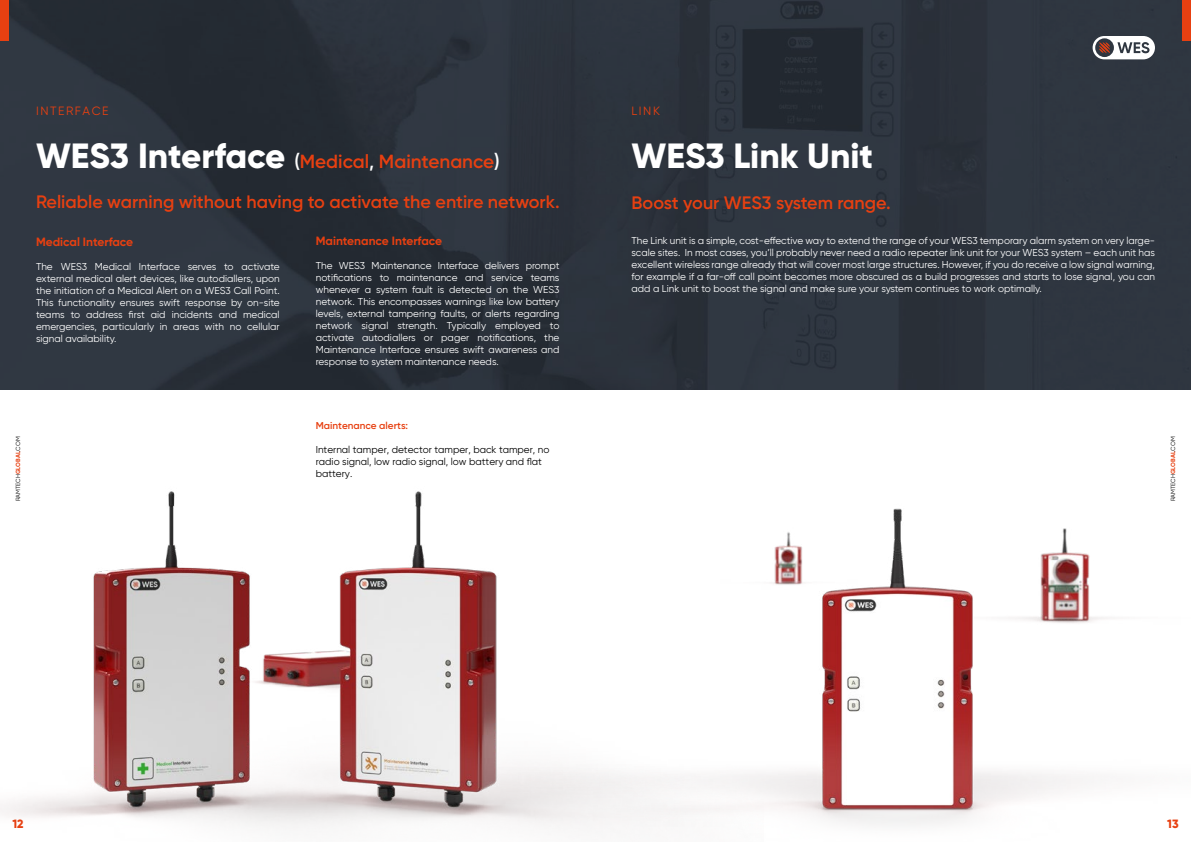
<style>
.page{position:relative;width:1191px;height:842px;background:#fff}
.page>*{position:absolute;margin:0;border:0;box-sizing:border-box;transform-origin:0 0}
.t1{font:800 35px "Gilroy";color:#fff}
.t2{font:600 19px "Gilroy";color:#e74011}
.t3{font:600 18px "Gilroy";color:#e74011}
.t4{font:700 12px "Gilroy";color:#e74011}
.t5{font:12px "Gilroy";letter-spacing:.13em;color:#e74011}
.t6{font:800 12px "Gilroy";color:#e74011}
.t7{font:10px/12px "Gilroy";color:#fff;text-align:justify}
.t8{font:10px/12px "Gilroy";color:#000}
.t9{font:600 10px "Gilroy";color:#e74011}
.t10{font:6px "Gilroy";color:#000}
.s1{font-weight:800;font-size:35px;color:#fff}
.s2{color:#fff}
.s3{font-weight:700;color:#e74011}
</style>
<div class="page">
<img style="left:0;top:0;width:595px;height:390px">
<div style="left:0;top:0;width:9px;height:40px;background:#e74011"></div>
<img style="left:763px;top:508px;width:345px;height:317px">
<img style="left:0;top:491px;width:763px;height:337px">
<div style="left:595px;top:0;width:596px;height:390px;background:#323a45"></div>
<div style="left:1182px;top:0;width:9px;height:40px;background:#e74011"></div>
<svg style="left:1092px;top:36px;width:63px;height:23px"></svg>
<p class="t5" style="left:36px;top:104px;width:74px">INTERFACE</p>
<h2 class="t2" style="left:36px;top:150px;width:465px"><span class="s1">WES3 Interface</span> <span class="s2">(</span>Medical<span class="s2">,</span> Maintenance<span class="s2">)</span></h2>
<h3 class="t3" style="left:36px;top:190px;width:525px">Reliable warning without having to activate the entire network.</h3>
<p class="t4" style="left:316px;top:234px;width:128px">Maintenance Interface</p>
<p class="t7" style="left:316px;top:260px;width:245px">The WES3 Maintenance Interface delivers prompt notifications to maintenance and service teams whenever a system fault is detected on the WES3 network. This encompasses warnings like low battery levels, external tampering faults, or alerts regarding network signal strength. Typically employed to activate autodiallers or pager notifications, the Maintenance Interface ensures swift awareness and response to system maintenance needs.</p>
<p class="t4" style="left:36px;top:234px;width:99px">Medical Interface</p>
<p class="t7" style="left:36px;top:260px;width:245px">The WES3 Medical Interface serves to activate external medical alert devices, like autodiallers, upon the initiation of a Medical Alert on a WES3 Call Point.<br>This functionality ensures swift response by on-site teams to address first aid incidents and medical emergencies, particularly in areas with no cellular signal availability.</p>
<p class="t5" style="left:631px;top:104px;width:30px">LINK</p>
<h1 class="t1" style="left:631px;top:134px;width:243px">WES3 Link Unit</h1>
<h3 class="t3" style="left:631px;top:192px;width:260px">Boost your WES3 system range.</h3>
<p class="t7" style="left:631px;top:235px;width:525px">The Link unit is a simple, cost-effective way to extend the range of your WES3 temporary alarm system on very large&shy;scale sites. In most cases, you’ll probably never need a radio repeater link unit for your WES3 system – each unit has excellent wireless range already that will cover most large structures. However, if you do receive a low signal warning, for example if a far-off call point becomes more obscured as a build progresses and starts to lose signal, you can add a Link unit to boost the signal and make sure your system continues to work optimally.</p>
<p class="t9" style="left:316px;top:419px;width:94px">Maintenance alerts:</p>
<p class="t8" style="left:316px;top:443px;width:235px">Internal tamper, detector tamper, back tamper, no radio signal, low radio signal, low battery and flat battery.</p>
<p class="t10" style="left:14px;top:501px;width:66px;rotate:-90deg">RAMTECH<span class="s3">GLOBAL</span>.COM</p>
<p class="t10" style="left:1169px;top:501px;width:66px;rotate:-90deg">RAMTECH<span class="s3">GLOBAL</span>.COM</p>
<p class="t6" style="left:12px;top:816px;width:13px">12</p>
<p class="t6" style="left:1167px;top:816px;width:13px">13</p>
</div>
